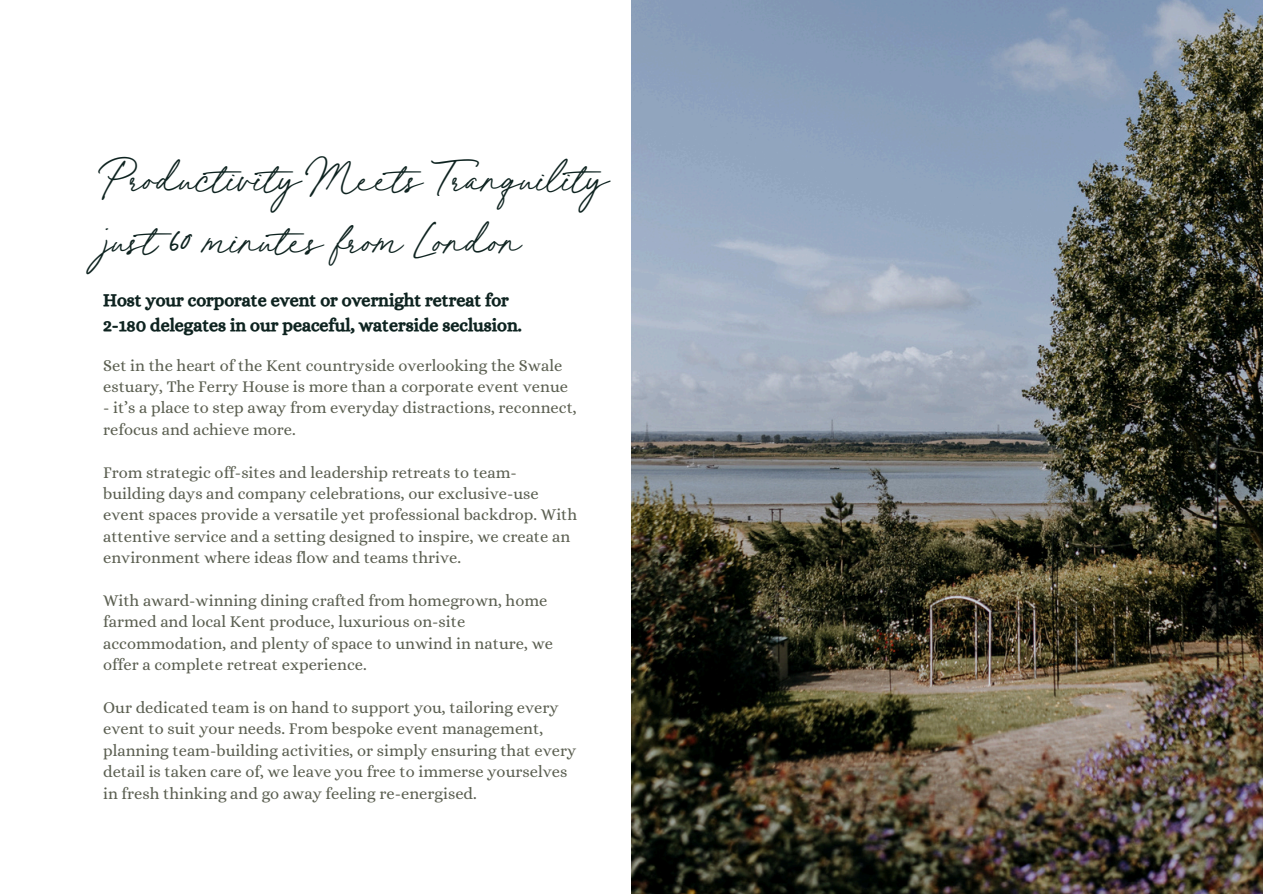
<style>
.page{position:relative;width:1263px;height:894px;background:#fff}
.page>*{position:absolute;margin:0;border:0;box-sizing:border-box;transform-origin:0 0}
.t1{font:47.25px/61.8px "Juniperand Sage";color:#0e2320}
.t2{font:18px/24.8px "CA Generated";color:#0e2320}
.t3{font:16.5px/21.3px "Alice";color:#5b5f51}
</style>
<div class="page">
<img style="left:631px;top:0;width:632px;height:893px">
<h1 class="t1" style="left:103px;top:141px;width:509px">Productivity Meets Tranquility just60 minutes from London</h1>
<p class="t2" style="left:103px;top:289px;width:420px">Host your corporate event or overnight retreat for<br>2-180 delegates in our peaceful, waterside seclusion.</p>
<p class="t3" style="left:103px;top:355px;width:466px">Set in the heart of the Kent countryside overlooking the Swale estuary, The Ferry House is more than a corporate event venue</p>
<p class="t3" style="left:103px;top:398px;width:475px">- it’s a place to step away from everyday distractions, reconnect, refocus and achieve more.</p>
<p class="t3" style="left:103px;top:462px;width:476px">From strategic off-sites and leadership retreats to team&shy;building days and company celebrations, our exclusive-use event spaces provide a versatile yet professional backdrop. With attentive service and a setting designed to inspire, we create an environment where ideas flow and teams thrive.</p>
<p class="t3" style="left:103px;top:590px;width:452px">With award-winning dining crafted from homegrown, home farmed and local Kent produce, luxurious on-site accommodation, and plenty of space to unwind in nature, we offer a complete retreat experience.</p>
<p class="t3" style="left:103px;top:697px;width:475px">Our dedicated team is on hand to support you, tailoring every event to suit your needs. From bespoke event management, planning team-building activities, or simply ensuring that every detail is taken care of, we leave you free to immerse yourselves in fresh thinking and go away feeling re-energised.</p>
</div>
